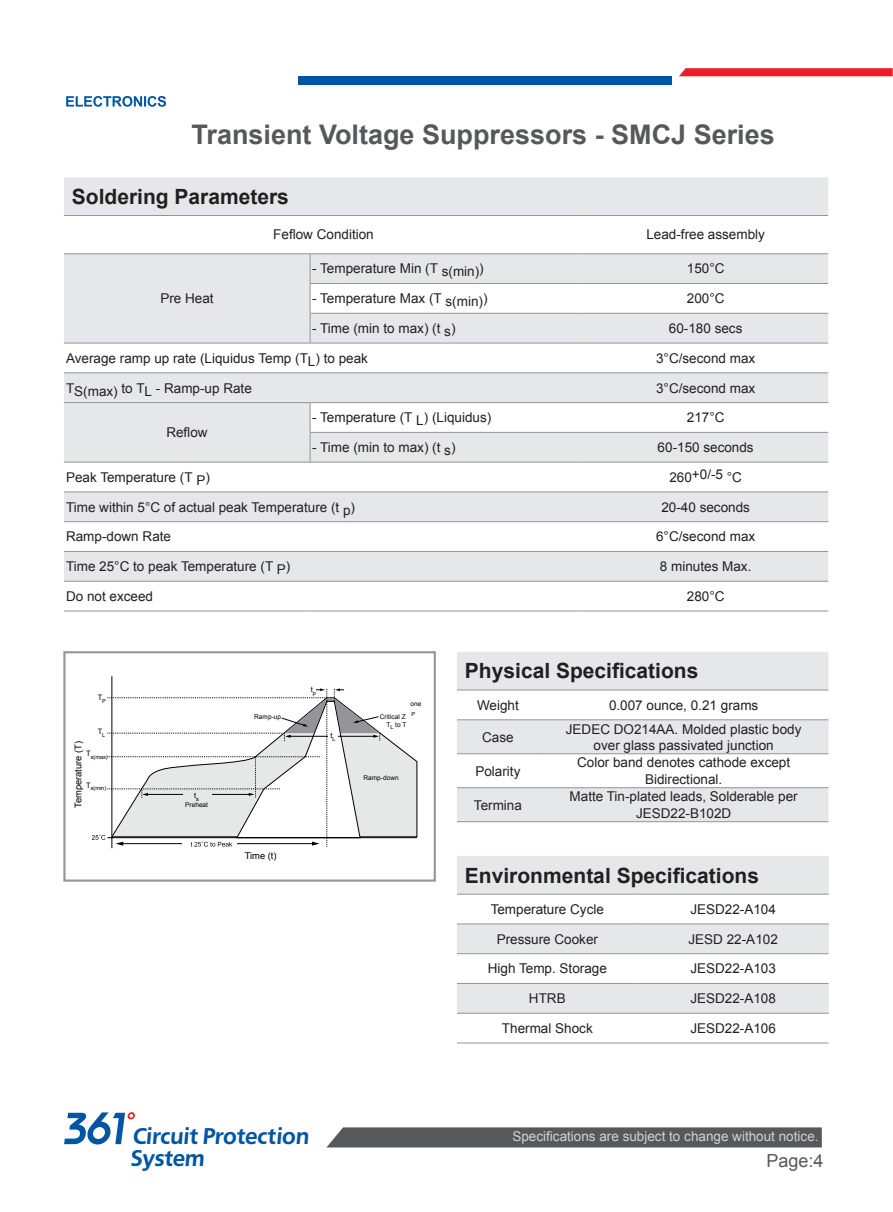
<style>
.page{position:relative;width:893px;height:1212px;background:#fff}
.page>*{position:absolute;margin:0;border:0;box-sizing:border-box;transform-origin:0 0}
.t1{font:700 27px "Arial";color:#57585a}
.t2{font:700 22.95px/21.8px "Frutiger";color:#0155a5}
.t3{font:700 21px "Arial";color:#231f20}
.t4{font:18px "Arial";color:#57585a}
.t5{font:13.5px "Arial";color:#231f20}
.t6{font:13.5px "Arial";color:#d1d2d4}
.t7{font:9.3px "Arial";color:#000}
.t8{font:7.5px "Arial";color:#000}
.t9{font:6.6px/7.8px "Arial";color:#000;text-align:right}
.t10{font:5.55px "Arial";color:#000}
</style>
<div class="page">
<svg style="left:679px;top:68px;width:214px;height:8px;background:#ee262b"></svg>
<div style="left:298px;top:76px;width:374px;height:8px;background:#0155a5"></div>
<svg style="left:66px;top:96px;width:100px;height:11px"></svg>
<svg style="left:64px;top:1112px;width:71px;height:32px"></svg>
<div style="left:327px;top:1127px;width:495px;height:20px;background:#57585a"></div>
<svg style="left:64px;top:177px;width:764px;height:404px;fill:#e6e7e9"></svg>
<hr style="left:64px;top:215px;width:246px;height:1px;background:#939598">
<hr style="left:310px;top:215px;width:273px;height:1px;background:#939598">
<hr style="left:583px;top:215px;width:245px;height:1px;background:#939598">
<hr style="left:64px;top:253px;width:246px;height:1px;background:#939598">
<hr style="left:64px;top:343px;width:246px;height:1px;background:#939598">
<hr style="left:64px;top:372px;width:246px;height:1px;background:#939598">
<hr style="left:310px;top:372px;width:273px;height:1px;background:#939598">
<hr style="left:583px;top:372px;width:245px;height:1px;background:#939598">
<hr style="left:64px;top:402px;width:246px;height:1px;background:#939598">
<hr style="left:310px;top:402px;width:273px;height:1px;background:#939598">
<hr style="left:583px;top:402px;width:245px;height:1px;background:#939598">
<hr style="left:310px;top:432px;width:273px;height:1px;background:#939598">
<svg style="left:310px;top:403px;width:1px;height:59px"></svg>
<hr style="left:583px;top:432px;width:245px;height:1px;background:#939598">
<hr style="left:64px;top:462px;width:246px;height:1px;background:#939598">
<hr style="left:310px;top:462px;width:273px;height:1px;background:#939598">
<hr style="left:583px;top:462px;width:245px;height:1px;background:#939598">
<hr style="left:64px;top:492px;width:246px;height:1px;background:#939598">
<hr style="left:310px;top:492px;width:273px;height:1px;background:#939598">
<hr style="left:583px;top:492px;width:245px;height:1px;background:#939598">
<hr style="left:64px;top:521px;width:246px;height:1px;background:#939598">
<hr style="left:310px;top:521px;width:273px;height:1px;background:#939598">
<hr style="left:583px;top:521px;width:245px;height:1px;background:#939598">
<hr style="left:64px;top:551px;width:246px;height:1px;background:#939598">
<hr style="left:310px;top:551px;width:273px;height:1px;background:#939598">
<hr style="left:583px;top:551px;width:245px;height:1px;background:#939598">
<hr style="left:64px;top:581px;width:246px;height:1px;background:#939598">
<hr style="left:310px;top:581px;width:273px;height:1px;background:#939598">
<hr style="left:583px;top:581px;width:245px;height:1px;background:#939598">
<hr style="left:64px;top:611px;width:246px;height:1px;background:#939598">
<hr style="left:310px;top:611px;width:273px;height:1px;background:#939598">
<hr style="left:583px;top:611px;width:245px;height:1px;background:#939598">
<svg style="left:310px;top:254px;width:1px;height:89px"></svg>
<hr style="left:310px;top:253px;width:273px;height:1px;background:#939598">
<hr style="left:583px;top:253px;width:245px;height:1px;background:#939598">
<hr style="left:310px;top:283px;width:273px;height:1px;background:#939598">
<hr style="left:583px;top:283px;width:245px;height:1px;background:#939598">
<hr style="left:310px;top:313px;width:273px;height:1px;background:#939598">
<hr style="left:583px;top:313px;width:245px;height:1px;background:#939598">
<hr style="left:310px;top:343px;width:273px;height:1px;background:#939598">
<hr style="left:583px;top:343px;width:245px;height:1px;background:#939598">
<div style="left:63px;top:651px;width:373px;height:231px;border:2px solid #939598"></div>
<svg style="left:92px;top:688px;width:325px;height:159px"></svg>
<svg style="left:457px;top:652px;width:371px;height:169px;fill:#e6e7e9"></svg>
<hr style="left:457px;top:690px;width:82px;height:1px;background:#939598">
<hr style="left:539px;top:690px;width:289px;height:1px;background:#939598">
<hr style="left:457px;top:719px;width:82px;height:1px;background:#939598">
<hr style="left:539px;top:719px;width:289px;height:1px;background:#939598">
<hr style="left:457px;top:753px;width:82px;height:1px;background:#939598">
<hr style="left:539px;top:753px;width:289px;height:1px;background:#939598">
<hr style="left:457px;top:787px;width:82px;height:1px;background:#939598">
<hr style="left:539px;top:787px;width:289px;height:1px;background:#939598">
<hr style="left:457px;top:821px;width:82px;height:1px;background:#939598">
<hr style="left:539px;top:821px;width:289px;height:1px;background:#939598">
<svg style="left:457px;top:856px;width:372px;height:157px;fill:#e6e7e9"></svg>
<hr style="left:457px;top:894px;width:181px;height:1px;background:#939598">
<hr style="left:638px;top:894px;width:191px;height:1px;background:#939598">
<hr style="left:457px;top:923px;width:181px;height:1px;background:#939598">
<hr style="left:638px;top:923px;width:191px;height:1px;background:#939598">
<hr style="left:457px;top:953px;width:181px;height:1px;background:#939598">
<hr style="left:638px;top:953px;width:191px;height:1px;background:#939598">
<hr style="left:457px;top:983px;width:181px;height:1px;background:#939598">
<hr style="left:638px;top:983px;width:191px;height:1px;background:#939598">
<hr style="left:457px;top:1013px;width:181px;height:1px;background:#939598">
<hr style="left:638px;top:1013px;width:191px;height:1px;background:#939598">
<hr style="left:457px;top:1043px;width:181px;height:1px;background:#939598">
<hr style="left:638px;top:1043px;width:191px;height:1px;background:#939598">
<h1 class="t1" style="left:192px;top:117px;width:585px">Transient Voltage Suppressors - SMCJ Series</h1>
<p class="t3" style="left:72px;top:182px;width:219px">Soldering Parameters</p>
<p class="t5" style="left:273px;top:226px;width:102px">Feflow Condition</p>
<p class="t5" style="left:646px;top:226px;width:120px">Lead-free assembly</p>
<p class="t5" style="left:312px;top:260px;width:173px">- Temperature Min (T s(min))</p>
<p class="t5" style="left:687px;top:260px;width:39px">150°C</p>
<p class="t5" style="left:312px;top:290px;width:177px">- Temperature Max (T s(min))</p>
<p class="t5" style="left:687px;top:290px;width:39px">200°C</p>
<p class="t5" style="left:312px;top:319px;width:145px">- Time (min to max) (t s)</p>
<p class="t5" style="left:669px;top:319px;width:75px">60-180 secs</p>
<p class="t5" style="left:66px;top:349px;width:303px">Average ramp up rate (Liquidus Temp (TL) to peak</p>
<p class="t5" style="left:656px;top:349px;width:101px">3°C/second max</p>
<p class="t5" style="left:66px;top:379px;width:187px">TS(max) to TL - Ramp-up Rate</p>
<p class="t5" style="left:656px;top:379px;width:101px">3°C/second max</p>
<p class="t5" style="left:166px;top:424px;width:43px">Reflow</p>
<p class="t5" style="left:160px;top:290px;width:55px">Pre Heat</p>
<p class="t5" style="left:312px;top:409px;width:181px">- Temperature (T L) (Liquidus)</p>
<p class="t5" style="left:687px;top:409px;width:39px">217°C</p>
<p class="t5" style="left:312px;top:438px;width:145px">- Time (min to max) (t s)</p>
<p class="t5" style="left:658px;top:438px;width:98px">60-150 seconds</p>
<p class="t5" style="left:66px;top:468px;width:145px">Peak Temperature (T P)</p>
<p class="t5" style="left:669px;top:467px;width:74px">260+0/-5 °C</p>
<p class="t5" style="left:66px;top:498px;width:291px">Time within 5°C of actual peak Temperature (t p)</p>
<p class="t5" style="left:661px;top:498px;width:90px">20-40 seconds</p>
<p class="t5" style="left:66px;top:528px;width:107px">Ramp-down Rate</p>
<p class="t5" style="left:656px;top:528px;width:101px">6°C/second max</p>
<p class="t5" style="left:66px;top:558px;width:226px">Time 25°C to peak Temperature (T P)</p>
<p class="t5" style="left:660px;top:558px;width:93px">8 minutes Max.</p>
<p class="t5" style="left:66px;top:587px;width:89px">Do not exceed</p>
<p class="t5" style="left:687px;top:587px;width:39px">280°C</p>
<p class="t8" style="left:98px;top:692px;width:10px">T<sub>P</sub></p>
<p class="t8" style="left:98px;top:726px;width:9px">T<sub>L</sub></p>
<p class="t7" style="left:72px;top:808px;width:68px;rotate:-90deg">me T erutarep T( )</p>
<p class="t10" style="left:86px;top:753px;width:23px"><sup>T</sup>s(max)</p>
<p class="t10" style="left:86px;top:785px;width:22px"><sup>T</sup>s(min)</p>
<p class="t8" style="left:194px;top:790px;width:6px">t<sub>s</sub></p>
<p class="t9" style="left:185px;top:800px;width:24px">Preheat</p>
<p class="t8" style="left:311px;top:684px;width:7px">t<sub>p</sub></p>
<p class="t9" style="left:411px;top:699px;width:12px">one</p>
<p class="t9" style="left:254px;top:712px;width:28px">Ramp-up</p>
<p class="t9" style="left:380px;top:712px;width:28px">Critical Z<br>T<sub>L</sub> to T</p>
<p class="t10" style="left:411px;top:710px;width:5px">P</p>
<p class="t7" style="left:245px;top:849px;width:33px">Time (t)</p>
<p class="t8" style="left:330px;top:730px;width:7px">t<sub>L</sub></p>
<p class="t9" style="left:363px;top:774px;width:37px">Ramp-down</p>
<h2 class="t2" style="left:130px;top:1127px;width:183px">Circuit Protection<br>System</h2>
<p class="t3" style="left:465px;top:657px;width:235px">Physical Specifications</p>
<p class="t5" style="left:477px;top:696px;width:43px">Weight</p>
<p class="t5" style="left:609px;top:696px;width:151px">0.007 ounce, 0.21 grams</p>
<p class="t5" style="left:482px;top:728px;width:33px">Case</p>
<p class="t5" style="left:566px;top:720px;width:237px">JEDEC DO214AA. Molded plastic body</p>
<p class="t5" style="left:594px;top:736px;width:182px">over glass passivated junction</p>
<p class="t5" style="left:475px;top:762px;width:47px">Polarity</p>
<p class="t5" style="left:474px;top:796px;width:50px">Termina</p>
<p class="t5" style="left:577px;top:754px;width:215px">Color band denotes cathode except</p>
<p class="t5" style="left:645px;top:770px;width:79px">Bidirectional.</p>
<p class="t5" style="left:570px;top:788px;width:230px">Matte Tin-plated leads, Solderable per</p>
<p class="t5" style="left:636px;top:804px;width:97px">JESD22-B102D</p>
<p class="t3" style="left:465px;top:861px;width:296px">Environmental Specifications</p>
<p class="t5" style="left:491px;top:900px;width:115px">Temperature Cycle</p>
<p class="t5" style="left:690px;top:900px;width:87px">JESD22-A104</p>
<p class="t5" style="left:497px;top:930px;width:103px">Pressure Cooker</p>
<p class="t5" style="left:688px;top:930px;width:91px">JESD 22-A102</p>
<p class="t5" style="left:488px;top:960px;width:121px">High Temp. Storage</p>
<p class="t5" style="left:690px;top:960px;width:87px">JESD22-A103</p>
<p class="t5" style="left:529px;top:989px;width:38px">HTRB</p>
<p class="t5" style="left:690px;top:989px;width:87px">JESD22-A108</p>
<p class="t5" style="left:502px;top:1019px;width:92px">Thermal Shock</p>
<p class="t5" style="left:690px;top:1019px;width:87px">JESD22-A106</p>
<p class="t6" style="left:512px;top:1127px;width:308px">Specifications are subject to change without notice.</p>
<h3 class="t4" style="left:766px;top:1148px;width:59px">Page:4</h3>
</div>
